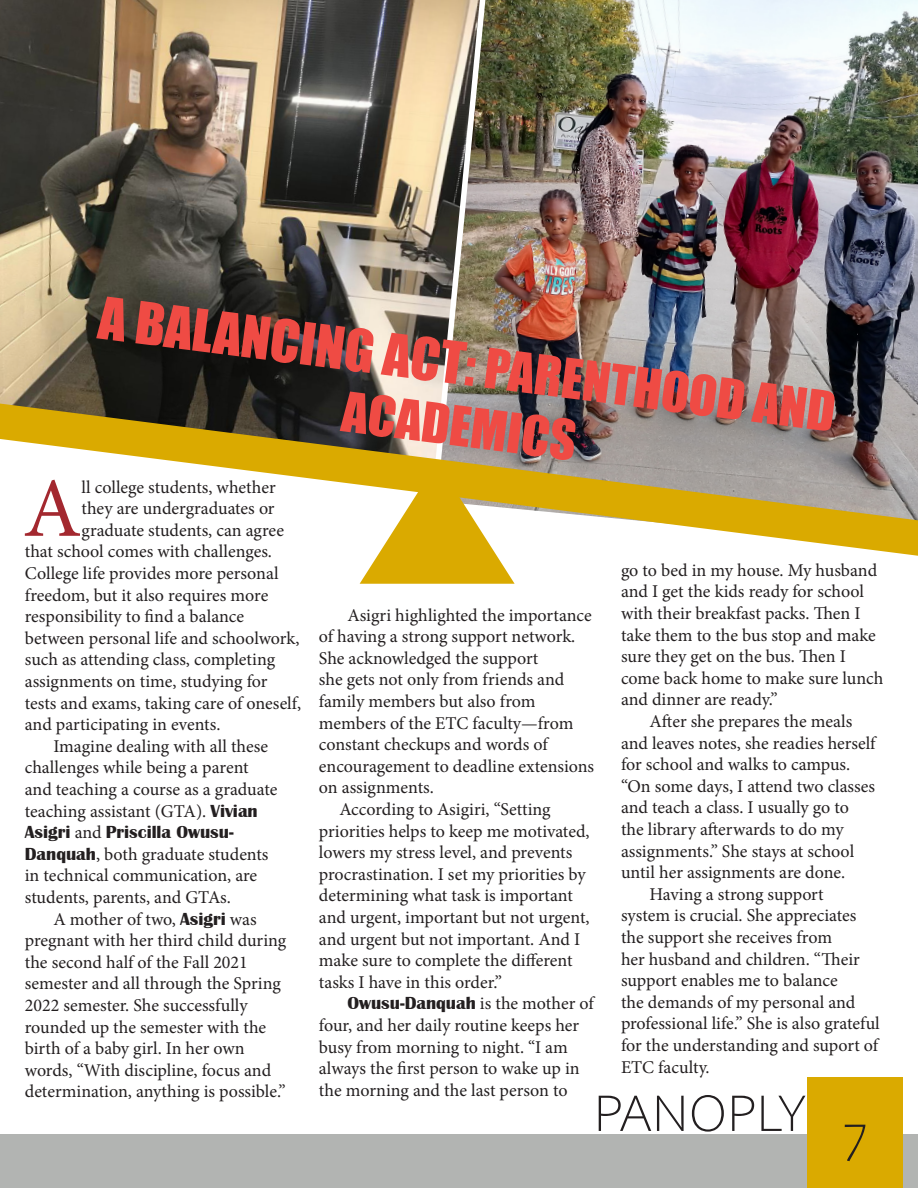
<style>
.page{position:relative;width:918px;height:1188px;background:#fff}
.page>*{position:absolute;margin:0;border:0;box-sizing:border-box;transform-origin:0 0}
.t1{font:84.45px "Minion Pro";color:#a3282f}
.t2{font:54px "Impact";color:#ef4b44}
.t3{font:300 54px "Corbel";color:#231f20}
.t4{font:300 54px "Candara";color:#231f20}
.t5{font:51px "Impact";color:#ef4b44}
.t6{font:18px/21.6px "Minion Pro";letter-spacing:-.005em;color:#231f20}
.s1{font-size:51px}
.s2{font-family:"Britannic";font-weight:700}
</style>
<div class="page">
<div style="left:0;top:1134px;width:918px;height:54px;background:#b2b4b2"></div>
<div style="left:808px;top:1078px;width:95px;height:110px;background:#daaa00"></div>
<img style="left:0;top:0;width:437px;height:404px">
<img style="left:437px;top:0;width:481px;height:404px">
<svg style="left:360px;top:556px;width:155px;height:28px"></svg>
<svg style="left:0;top:404px;width:918px;height:152px"></svg>
<p class="t2" style="left:104px;top:276px;width:743px;rotate:7deg">A BALANCING ACT: <span class="s1">PARENTHOOD AND</span></p>
<p class="t5" style="left:347px;top:372px;width:237px;rotate:7deg">ACADEMICS</p>
<p class="t1" style="left:23px;top:452px;width:60px">A</p>
<p class="t6" style="left:82px;top:476px;width:196px">ll college students, whether</p>
<p class="t6" style="left:82px;top:498px;width:195px">they are undergraduates or</p>
<p class="t6" style="left:82px;top:519px;width:204px">graduate students, can agree</p>
<p class="t6" style="left:25px;top:541px;width:249px">that school comes with challenges.</p>
<p class="t6" style="left:25px;top:563px;width:255px">College life provides more personal</p>
<p class="t6" style="left:25px;top:584px;width:245px">freedom, but it also requires more</p>
<p class="t6" style="left:25px;top:606px;width:221px">responsibility to find a balance</p>
<p class="t6" style="left:25px;top:627px;width:276px">between personal life and schoolwork,</p>
<p class="t6" style="left:25px;top:649px;width:252px">such as attending class, completing</p>
<p class="t6" style="left:25px;top:671px;width:244px">assignments on time, studying for</p>
<p class="t6" style="left:25px;top:692px;width:278px">tests and exams, taking care of oneself,</p>
<p class="t6" style="left:25px;top:714px;width:197px">and participating in events.</p>
<p class="t6" style="left:25px;top:735px;width:254px;text-indent:29px">Imagine dealing with all these challenges while being a parent and teaching a course as a graduate teaching assistant (GTA). <span class="s2">Vivian<br>Asigri</span> and <span class="s2">Priscilla Owusu-<br>Danquah</span>, both graduate students in technical communication, are students, parents, and GTAs.</p>
<p class="t6" style="left:25px;top:908px;width:263px;text-indent:29px">A mother of two, <span class="s2">Asigri</span> was pregnant with her third child during the second half of the Fall 2021 semester and all through the Spring 2022 semester. She successfully rounded up the semester with the birth of a baby girl. In her own words, “With discipline, focus and determination, anything is possible.”</p>
<p class="t6" style="left:621px;top:559px;width:264px">go to bed in my house. My husband and I get the kids ready for school with their breakfast packs. Then I take them to the bus stop and make sure they get on the bus. Then I come back home to make sure lunch and dinner are ready.”</p>
<p class="t6" style="left:621px;top:711px;width:256px;text-indent:29px">After she prepares the meals and leaves notes, she readies herself for school and walks to campus. “On some days, I attend two classes and teach a class. I usually go to the library afterwards to do my assignments.” She stays at school until her assignments are done.</p>
<p class="t6" style="left:621px;top:883px;width:260px;text-indent:29px">Having a strong support<br>system is crucial. She appreciates the support she receives from<br>her husband and children. “Their support enables me to balance<br>the demands of my personal and professional life.” She is also grateful for the understanding and suport of<br>ETC faculty.</p>
<p class="t6" style="left:319px;top:604px;width:277px;text-indent:29px">Asigri highlighted the importance of having a strong support network.<br>She acknowledged the support<br>she gets not only from friends and family members but also from members of the ETC faculty—from constant checkups and words of encouragement to deadline extensions on assignments.</p>
<p class="t6" style="left:319px;top:799px;width:272px;text-indent:20px">According to Asigiri, “Setting priorities helps to keep me motivated, lowers my stress level, and prevents procrastination. I set my priorities by determining what task is important and urgent, important but not urgent, and urgent but not important. And I make sure to complete the different tasks I have in this order.”</p>
<p class="t6" style="left:319px;top:993px;width:276px;text-indent:29px"><span class="s2">Owusu-Danquah</span> is the mother of four, and her daily routine keeps her busy from morning to night. “I am always the first person to wake up in the morning and the last person to</p>
<h2 class="t3" style="left:594px;top:1078px;width:214px">PANOPLY</h2>
<h2 class="t4" style="left:842px;top:1105px;width:27px">7</h2>
</div>
